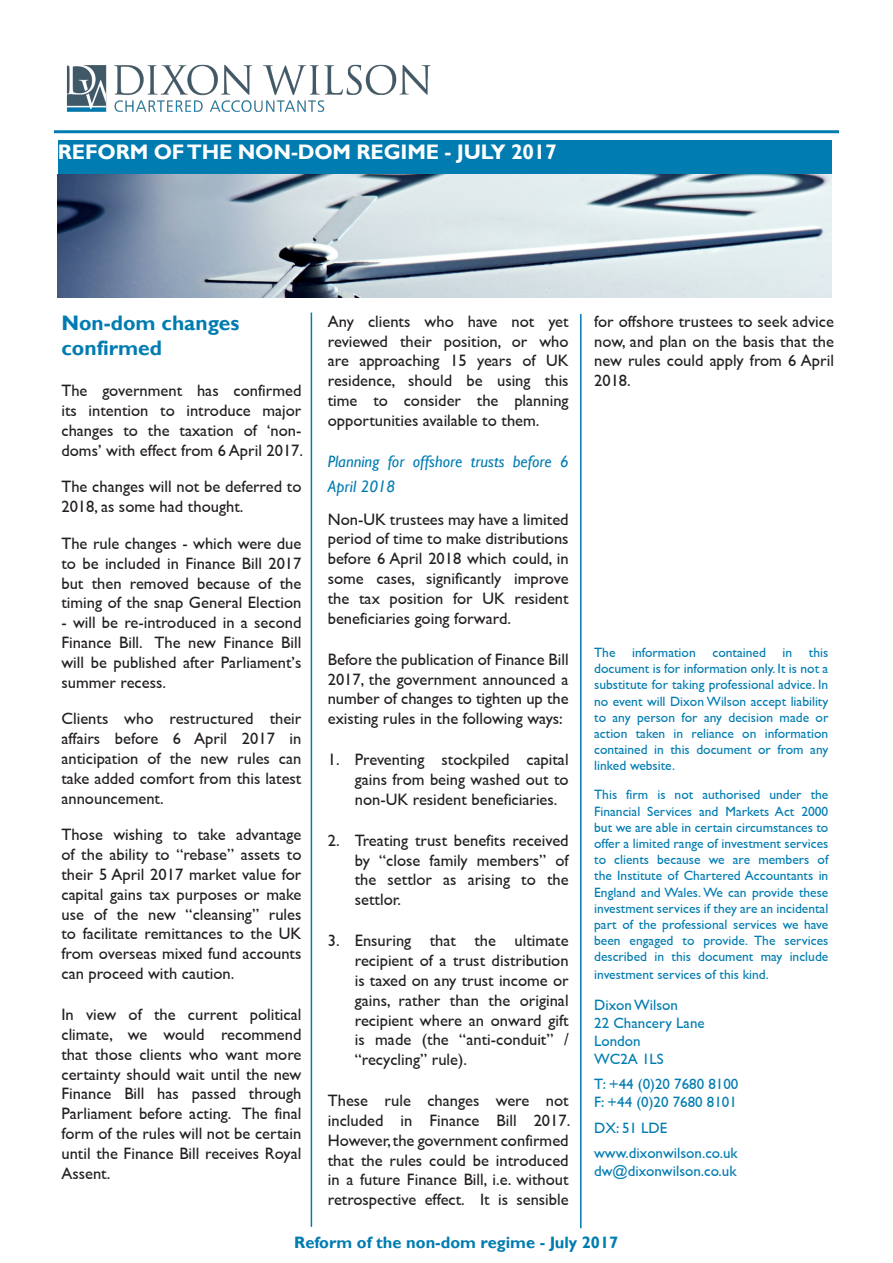
<style>
.page{position:relative;width:893px;height:1263px;background:#fff}
.page>*{position:absolute;margin:0;border:0;box-sizing:border-box;transform-origin:0 0}
.Heading_2{font:700 21px "Gill Sans";letter-spacing:-.01em;color:#fff}
.Heading_2-2{font:700 21px/25.2px "Gill Sans";color:#007cb1}
.t1{font:16.5px/19.8px "Gill Sans";color:#231f20;text-align:justify}
.Sub-title{font:italic 16.5px/25.2px "Gill Sans";color:#007cb1}
.t2{font:700 16.5px "Gill Sans";color:#007cb1}
.normal_front_cover{font:15px/18px "Gill Sans";color:#007cb1}
.t3{font:13.5px/16.2px "Gill Sans";color:#007cb1;text-align:justify}
</style>
<div class="page">
<hr style="left:54px;top:130px;width:785px;height:3px;background:#007cb1">
<img style="left:66px;top:64px;width:365px;height:48px">
<hr style="left:311px;top:313px;width:1px;height:914px;background:#007cb1">
<div style="left:58px;top:140px;width:774px;height:35px;background:#007cb1"></div>
<img style="left:58px;top:175px;width:774px;height:122px">
<hr style="left:580px;top:314px;width:2px;height:914px;background:#007cb1">
<p class="Heading_2" style="left:58px;top:140px;width:500px">REFORM OF THE NON-DOM REGIME - JULY 2017</p>
<p class="Heading_2-2" style="left:61px;top:310px;width:179px">Non-dom changes confirmed</p>
<p class="t1" style="left:61px;top:380px;width:243px">The government has confirmed its intention to introduce major changes to the taxation of ‘non&shy;doms’ with effect from 6 April 2017.</p>
<p class="t1" style="left:61px;top:477px;width:242px">The changes will not be deferred to<br>2018, as some had thought.</p>
<p class="t1" style="left:61px;top:533px;width:242px">The rule changes - which were due to be included in Finance Bill 2017 but then removed because of the timing of the snap General Election</p>
<p class="t1" style="left:61px;top:612px;width:242px">- will be re-introduced in a second Finance Bill. The new Finance Bill will be published after Parliament’s summer recess.</p>
<p class="t1" style="left:61px;top:709px;width:242px">Clients who restructured their affairs before 6 April 2017 in anticipation of the new rules can take added comfort from this latest announcement.</p>
<p class="t1" style="left:61px;top:825px;width:242px">Those wishing to take advantage of the ability to “rebase” assets to their 5 April 2017 market value for capital gains tax purposes or make use of the new “cleansing” rules to facilitate remittances to the UK from overseas mixed fund accounts can proceed with caution.</p>
<p class="t1" style="left:61px;top:1004px;width:242px">In view of the current political climate, we would recommend that those clients who want more certainty should wait until the new Finance Bill has passed through Parliament before acting. The final form of the rules will not be certain until the Finance Bill receives Royal Assent.</p>
<p class="t1" style="left:328px;top:311px;width:242px">Any clients who have not yet reviewed their position, or who are approaching 15 years of UK residence, should be using this time to consider the planning opportunities available to them.</p>
<p class="Sub-title" style="left:328px;top:449px;width:242px">Planning for offshore trusts before 6<br>April 2018</p>
<p class="t1" style="left:328px;top:509px;width:242px">Non-UK trustees may have a limited period of time to make distributions before 6 April 2018 which could, in some cases, significantly improve the tax position for UK resident beneficiaries going forward.</p>
<p class="t1" style="left:328px;top:649px;width:242px">Before the publication of Finance Bill 2017, the government announced a number of changes to tighten up the existing rules in the following ways:</p>
<p class="t1" style="left:355px;top:749px;width:215px;text-indent:-27px">1. Preventing stockpiled capital gains from being washed out to non-UK resident beneficiaries.</p>
<p class="t1" style="left:355px;top:830px;width:215px;text-indent:-27px">2. Treating trust benefits received by “close family members” of the settlor as arising to the settlor.</p>
<p class="t1" style="left:355px;top:931px;width:215px;text-indent:-27px">3. Ensuring that the ultimate recipient of a trust distribution is taxed on any trust income or gains, rather than the original recipient where an onward gift is made (the “anti-conduit” / “recycling” rule).</p>
<p class="t1" style="left:328px;top:1090px;width:244px">These rule changes were not included in Finance Bill 2017.<br>However, the government confirmed that the rules could be introduced in a future Finance Bill, i.e. without retrospective effect. It is sensible</p>
<p class="t1" style="left:594px;top:311px;width:241px">for offshore trustees to seek advice now, and plan on the basis that the new rules could apply from 6 April 2018.</p>
<p class="t3" style="left:594px;top:644px;width:236px">The information contained in this document is for information only. It is not a substitute for taking professional advice. In no event will Dixon Wilson accept liability to any person for any decision made or action taken in reliance on information contained in this document or from any linked website.</p>
<p class="t3" style="left:594px;top:786px;width:236px">This firm is not authorised under the Financial Services and Markets Act 2000 but we are able in certain circumstances to offer a limited range of investment services to clients because we are members of the Institute of Chartered Accountants in England and Wales. We can provide these investment services if they are an incidental part of the professional services we have been engaged to provide. The services described in this document may include</p>
<p class="t3" style="left:594px;top:966px;width:176px">investment services of this kind.</p>
<p class="normal_front_cover" style="left:594px;top:996px;width:85px">Dixon Wilson</p>
<p class="normal_front_cover" style="left:594px;top:1014px;width:112px">22 Chancery Lane</p>
<p class="normal_front_cover" style="left:594px;top:1032px;width:48px">London</p>
<p class="normal_front_cover" style="left:594px;top:1050px;width:71px">WC2A 1LS</p>
<p class="normal_front_cover" style="left:594px;top:1075px;width:146px">T: +44 (0)20 7680 8100</p>
<p class="normal_front_cover" style="left:594px;top:1093px;width:144px">F: +44 (0)20 7680 8101</p>
<p class="normal_front_cover" style="left:594px;top:1118px;width:75px">DX: 51 LDE</p>
<p class="normal_front_cover" style="left:594px;top:1143px;width:145px">www.dixonwilson.co.uk dw@dixonwilson.co.uk</p>
<p class="t2" style="left:294px;top:1233px;width:326px">Reform of the non-dom regime - July 2017</p>
</div>
